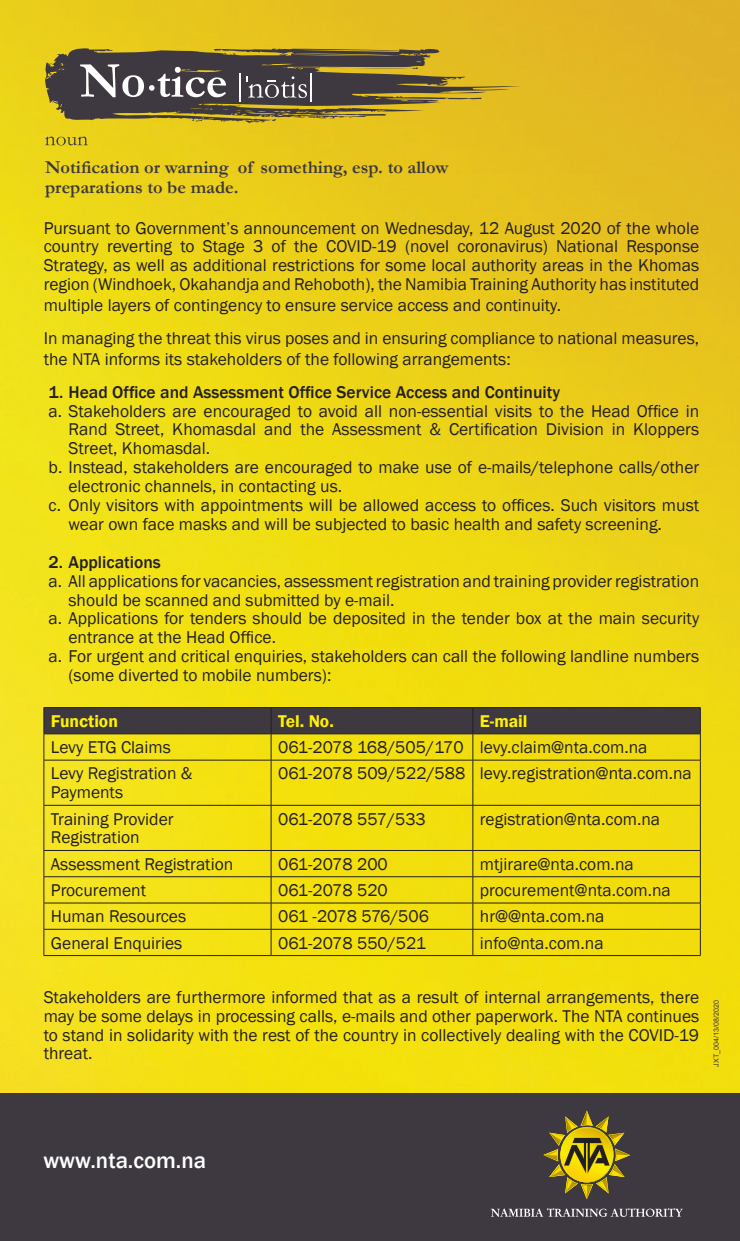
<style>
.page{position:relative;width:740px;height:1241px;background:#fff}
.page>*{position:absolute;margin:0;border:0;box-sizing:border-box;transform-origin:0 0}
.t1{font:500 22.75px "Franklin Gothic";color:#fff}
.t2{font:700 18.38px/19.8px "Garamond";color:#3e3840}
.List_Paragraph{font:17.5px/18.9px "Franklin Gothic";color:#231f20}
.List_Paragraph-2{font:500 17.5px "Franklin Gothic";color:#231f20}
.List_Paragraph-3{font:600 17.5px "Franklin Gothic";color:#fff101}
.t3{font:7.17px "Arial";color:#3e3840}
</style>
<div class="page">
<img style="left:0;top:0;width:739px;height:1092px">
<svg style="left:45px;top:136px;width:43px;height:9px"></svg>
<div style="left:0;top:1092px;width:739px;height:148px;background:#3e3840"></div>
<svg style="left:490px;top:1208px;width:192px;height:8px"></svg>
<svg style="left:543px;top:1110px;width:87px;height:89px"></svg>
<svg style="left:44px;top:48px;width:476px;height:75px;background:#84743c"></svg>
<svg style="left:44px;top:707px;width:656px;height:52px;background:#928528"></svg>
<hr style="left:44px;top:759px;width:227px;height:1px;background:#231f20">
<hr style="left:44px;top:760px;width:1px;height:45px;background:#231f20">
<hr style="left:271px;top:759px;width:201px;height:1px;background:#231f20">
<hr style="left:270px;top:760px;width:1px;height:45px;background:#231f20">
<hr style="left:472px;top:759px;width:228px;height:1px;background:#231f20">
<hr style="left:472px;top:760px;width:1px;height:45px;background:#231f20">
<hr style="left:699px;top:760px;width:1px;height:45px;background:#231f20">
<hr style="left:44px;top:804px;width:227px;height:1px;background:#231f20">
<hr style="left:44px;top:805px;width:1px;height:45px;background:#231f20">
<hr style="left:271px;top:804px;width:201px;height:1px;background:#231f20">
<hr style="left:270px;top:805px;width:1px;height:45px;background:#231f20">
<hr style="left:472px;top:804px;width:228px;height:1px;background:#231f20">
<hr style="left:472px;top:805px;width:1px;height:45px;background:#231f20">
<hr style="left:699px;top:805px;width:1px;height:45px;background:#231f20">
<hr style="left:44px;top:850px;width:227px;height:1px;background:#231f20">
<hr style="left:271px;top:850px;width:201px;height:1px;background:#231f20">
<hr style="left:472px;top:850px;width:228px;height:1px;background:#231f20">
<hr style="left:44px;top:876px;width:227px;height:1px;background:#231f20">
<hr style="left:271px;top:876px;width:201px;height:1px;background:#231f20">
<hr style="left:472px;top:876px;width:228px;height:1px;background:#231f20">
<hr style="left:44px;top:902px;width:227px;height:1px;background:#231f20">
<hr style="left:271px;top:902px;width:201px;height:1px;background:#231f20">
<hr style="left:472px;top:902px;width:228px;height:1px;background:#231f20">
<hr style="left:44px;top:928px;width:227px;height:1px;background:#231f20">
<svg style="left:44px;top:851px;width:1px;height:104px"></svg>
<hr style="left:271px;top:928px;width:201px;height:1px;background:#231f20">
<svg style="left:270px;top:851px;width:1px;height:104px"></svg>
<hr style="left:472px;top:928px;width:228px;height:1px;background:#231f20">
<svg style="left:472px;top:850px;width:1px;height:105px"></svg>
<svg style="left:699px;top:851px;width:1px;height:104px"></svg>
<hr style="left:44px;top:955px;width:227px;height:1px;background:#231f20">
<hr style="left:271px;top:955px;width:201px;height:1px;background:#231f20">
<hr style="left:472px;top:955px;width:228px;height:1px;background:#231f20">
<p class="t2" style="left:45px;top:157px;width:404px">Notification or warning of something, esp. to allow preparations to be made.</p>
<p class="List_Paragraph" style="left:44px;top:218px;width:656px;text-align:justify">Pursuant to Government’s announcement on Wednesday, 12 August 2020 of the whole country reverting to Stage 3 of the COVID-19 (novel coronavirus) National Response Strategy, as well as additional restrictions for some local authority areas in the Khomas region (Windhoek, Okahandja and Rehoboth), the Namibia Training Authority has instituted</p>
<p class="List_Paragraph" style="left:44px;top:296px;width:518px">multiple layers of contingency to ensure service access and continuity.</p>
<p class="List_Paragraph" style="left:44px;top:328px;width:656px;line-height:20.8px">In managing the threat this virus poses and in ensuring compliance to national measures, the NTA informs its stakeholders of the following arrangements:</p>
<p class="List_Paragraph-2" style="left:49px;top:381px;width:512px">1. Head Office and Assessment Office Service Access and Continuity</p>
<p class="List_Paragraph" style="left:68px;top:401px;width:632px;text-align:justify;text-indent:-20px">a. Stakeholders are encouraged to avoid all non-essential visits to the Head Office in Rand Street, Khomasdal and the Assessment &amp; Certification Division in Kloppers Street, Khomasdal.</p>
<p class="List_Paragraph" style="left:68px;top:458px;width:632px;text-indent:-20px">b. Instead, stakeholders are encouraged to make use of e-mails/telephone calls/other electronic channels, in contacting us.</p>
<p class="List_Paragraph" style="left:68px;top:496px;width:632px;text-indent:-20px">c. Only visitors with appointments will be allowed access to offices. Such visitors must wear own face masks and will be subjected to basic health and safety screening.</p>
<p class="List_Paragraph-2" style="left:49px;top:551px;width:114px">2. Applications</p>
<p class="List_Paragraph" style="left:68px;top:571px;width:632px;text-indent:-20px">a. All applications for vacancies, assessment registration and training provider registration should be scanned and submitted by e-mail.</p>
<p class="List_Paragraph" style="left:68px;top:609px;width:632px;text-indent:-20px">a. Applications for tenders should be deposited in the tender box at the main security entrance at the Head Office.</p>
<p class="List_Paragraph" style="left:68px;top:647px;width:631px;text-indent:-20px">a. For urgent and critical enquiries, stakeholders can call the following landline numbers (some diverted to mobile numbers):</p>
<p class="List_Paragraph-3" style="left:51px;top:710px;width:68px">Function</p>
<p class="List_Paragraph-3" style="left:278px;top:710px;width:57px">Tel. No.</p>
<p class="List_Paragraph-3" style="left:479px;top:710px;width:49px">E-mail</p>
<p class="List_Paragraph" style="left:51px;top:738px;width:121px">Levy ETG Claims</p>
<p class="List_Paragraph" style="left:278px;top:738px;width:187px">061-2078 168/505/170</p>
<p class="List_Paragraph" style="left:479px;top:738px;width:169px">levy.claim@nta.com.na</p>
<p class="List_Paragraph" style="left:51px;top:764px;width:143px">Levy Registration &amp;<br>Payments</p>
<p class="List_Paragraph" style="left:278px;top:764px;width:189px">061-2078 509/522/588</p>
<p class="List_Paragraph" style="left:479px;top:764px;width:213px">levy.registration@nta.com.na</p>
<p class="List_Paragraph" style="left:51px;top:809px;width:124px">Training Provider<br>Registration</p>
<p class="List_Paragraph" style="left:278px;top:809px;width:149px">061-2078 557/533</p>
<p class="List_Paragraph" style="left:479px;top:809px;width:182px">registration@nta.com.na</p>
<p class="List_Paragraph" style="left:51px;top:854px;width:184px">Assessment Registration</p>
<p class="List_Paragraph" style="left:278px;top:854px;width:111px">061-2078 200</p>
<p class="List_Paragraph" style="left:479px;top:854px;width:155px">mtjirare@nta.com.na</p>
<p class="List_Paragraph" style="left:51px;top:881px;width:97px">Procurement</p>
<p class="List_Paragraph" style="left:278px;top:881px;width:111px">061-2078 520</p>
<p class="List_Paragraph" style="left:479px;top:881px;width:192px">procurement@nta.com.na</p>
<p class="List_Paragraph" style="left:51px;top:907px;width:137px">Human Resources</p>
<p class="List_Paragraph" style="left:278px;top:907px;width:152px">061 -2078 576/506</p>
<p class="List_Paragraph" style="left:479px;top:907px;width:126px">hr@@nta.com.na</p>
<p class="List_Paragraph" style="left:51px;top:933px;width:133px">General Enquiries</p>
<p class="List_Paragraph" style="left:278px;top:933px;width:149px">061-2078 550/521</p>
<p class="List_Paragraph" style="left:479px;top:933px;width:125px">info@nta.com.na</p>
<p class="List_Paragraph" style="left:44px;top:987px;width:656px;text-align:justify">Stakeholders are furthermore informed that as a result of internal arrangements, there may be some delays in processing calls, e-mails and other paperwork. The NTA continues to stand in solidarity with the rest of the country in collectively dealing with the COVID-19 threat.</p>
<p class="t3" style="left:711px;top:1066px;width:68px;rotate:-90deg">JXT_004/13/08/2020</p>
<p class="t1" style="left:43px;top:1145px;width:164px">www.nta.com.na</p>
</div>
